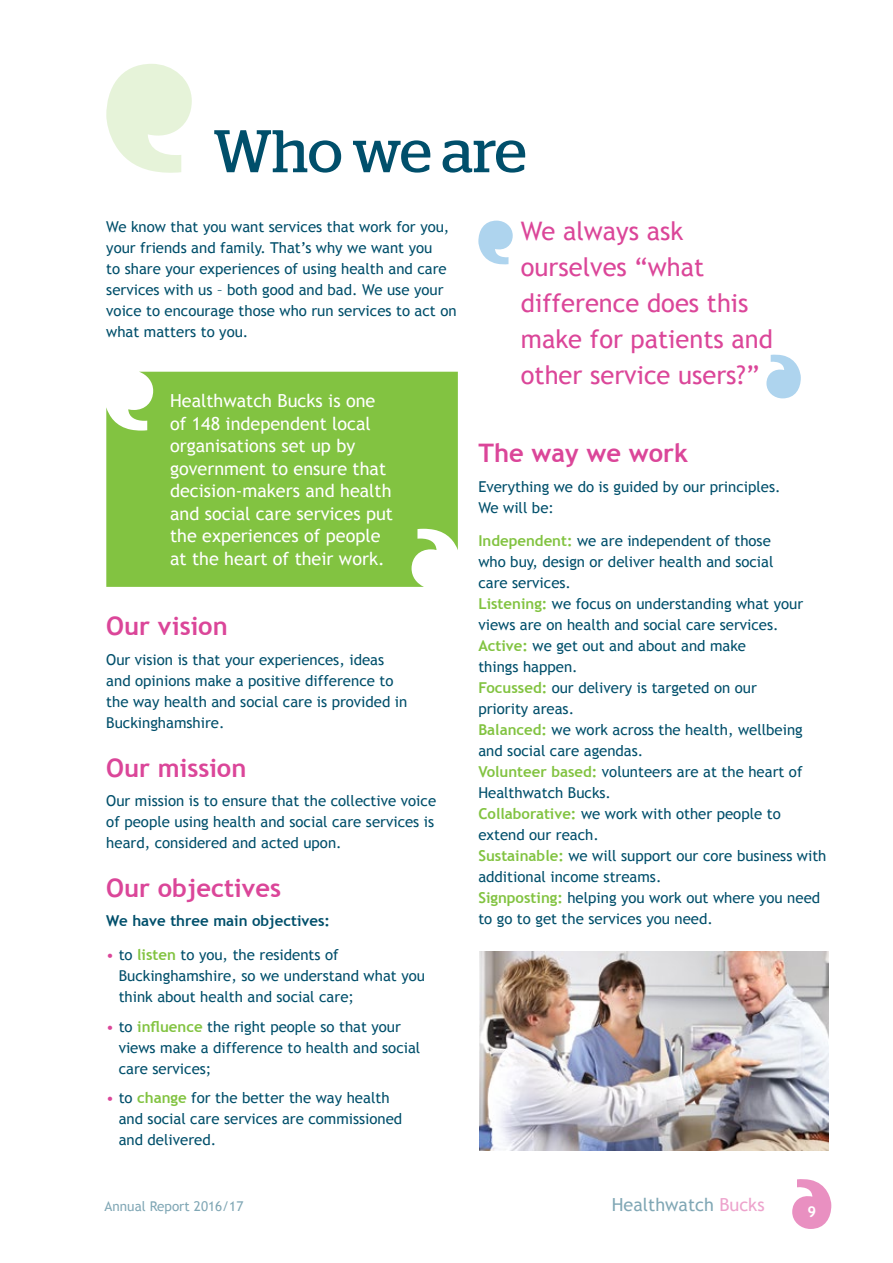
<style>
.page{position:relative;width:893px;height:1263px;background:#fff}
.page>*{position:absolute;margin:0;border:0;box-sizing:border-box;transform-origin:0 0}
.t1{font:60px "Stag";letter-spacing:-.005em;color:#004f6b}
.t2{font:25.5px/36px "Trebuchet MS";color:#db4699}
.t3{font:700 25.5px "Trebuchet MS";color:#db4699}
.t4{font:18px/22.5px "Trebuchet MS";color:#fff}
.t5{font:18px "Trebuchet MS";color:#004f6b}
.t6{font:15px/21px "Trebuchet MS";color:#004f6b}
.t7{font:700 15px "Trebuchet MS";color:#004f6b}
.t8{font:700 15px "Trebuchet MS";color:#fff}
.t9{font:13.5px "Trebuchet MS";color:#004f6b}
.s1{color:#db4699}
.s2{font-weight:700;color:#82c341}
</style>
<div class="page">
<svg style="left:792px;top:1179px;width:39px;height:50px"></svg>
<svg style="left:106px;top:64px;width:86px;height:109px"></svg>
<div style="left:106px;top:372px;width:352px;height:215px;background:#82c341"></div>
<img style="left:479px;top:951px;width:349px;height:199px">
<svg style="left:478px;top:221px;width:35px;height:44px"></svg>
<svg style="left:766px;top:354px;width:35px;height:44px"></svg>
<h1 class="t1" style="left:213px;top:116px;width:315px">Who we are</h1>
<p class="t6" style="left:106px;top:216px;width:352px">We know that you want services that work for you, your friends and family. That’s why we want you<br>to share your experiences of using health and care services with us – both good and bad. We use your voice to encourage those who run services to act on what matters to you.</p>
<p class="t4" style="left:170px;top:390px;width:224px">Healthwatch Bucks is one of 148 independent local organisations set up by government to ensure that decision-makers and health and social care services put the experiences of people at the heart of their work.</p>
<h2 class="t3" style="left:106px;top:610px;width:123px">Our vision</h2>
<p class="t6" style="left:106px;top:649px;width:303px">Our vision is that your experiences, ideas and opinions make a positive difference to the way health and social care is provided in Buckinghamshire.</p>
<h2 class="t3" style="left:106px;top:752px;width:142px">Our mission</h2>
<p class="t6" style="left:106px;top:790px;width:331px">Our mission is to ensure that the collective voice of people using health and social care services is heard, considered and acted upon.</p>
<h2 class="t3" style="left:106px;top:872px;width:176px">Our objectives</h2>
<p class="t7" style="left:106px;top:912px;width:225px">We have three main objectives:</p>
<p class="t6" style="left:119px;top:944px;width:308px;text-indent:-12px"><span class="s1">•</span> to <span class="s2">listen</span> to you, the residents of<br>Buckinghamshire, so we understand what you think about health and social care;</p>
<p class="t6" style="left:119px;top:1016px;width:303px;text-indent:-12px"><span class="s1">•</span> to <span class="s2">influence</span> the right people so that your views make a difference to health and social care services;</p>
<p class="t6" style="left:119px;top:1087px;width:285px;text-indent:-12px"><span class="s1">•</span> to <span class="s2">change</span> for the better the way health and social care services are commissioned and delivered.</p>
<h2 class="t2" style="left:521px;top:213px;width:254px">We always ask ourselves “what difference does this make for patients and other service users?”</h2>
<h2 class="t3" style="left:478px;top:437px;width:211px">The way we work</h2>
<p class="t6" style="left:478px;top:476px;width:304px">Everything we do is guided by our principles.<br>We will be:</p>
<p class="t6" style="left:478px;top:531px;width:350px"><span class="s2">Independent:</span> we are independent of those<br>who buy, design or deliver health and social<br>care services.<br><span class="s2">Listening:</span> we focus on understanding what your views are on health and social care services.<br><span class="s2">Active:</span> we get out and about and make<br>things happen.<br><span class="s2">Focussed:</span> our delivery is targeted on our<br>priority areas.<br><span class="s2">Balanced:</span> we work across the health, wellbeing and social care agendas.<br><span class="s2">Volunteer based:</span> volunteers are at the heart of Healthwatch Bucks.<br><span class="s2">Collaborative:</span> we work with other people to extend our reach.<br><span class="s2">Sustainable:</span> we will support our core business with additional income streams.<br><span class="s2">Signposting:</span> helping you work out where you need to go to get the services you need.</p>
<p class="t9" style="left:105px;top:1198px;width:140px">Annual Report 2016/17</p>
<p class="t5" style="left:612px;top:1194px;width:154px">Healthwatch <span class="s1">Bucks</span></p>
<p class="t8" style="left:807px;top:1203px;width:10px">9</p>
</div>
